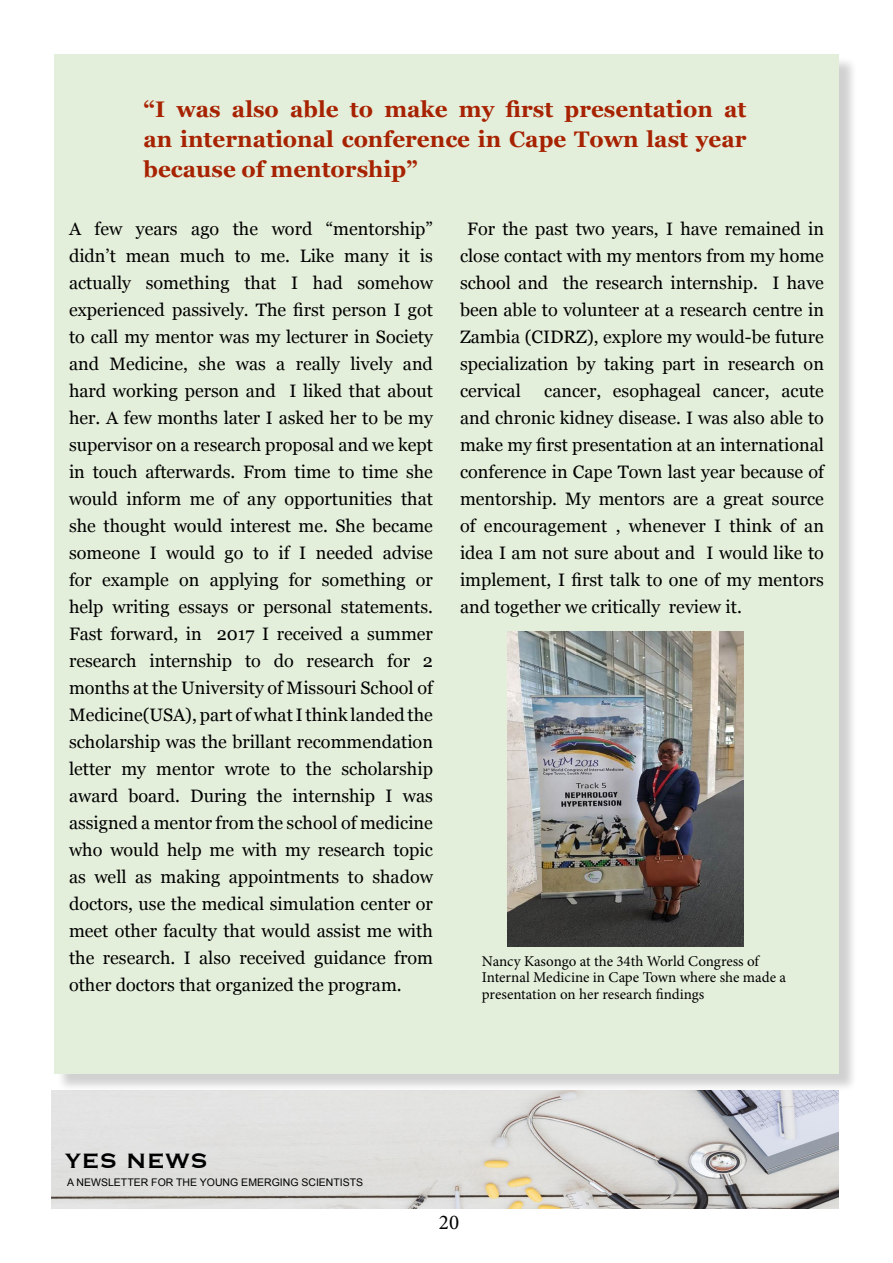
<style>
.page{position:relative;width:893px;height:1263px;background:#fff}
.page>*{position:absolute;margin:0;border:0;box-sizing:border-box;transform-origin:0 0}
.t1{font:27px "Copperplate";color:#000}
.t2{font:700 22.5px/30px "Georgia";color:#a72200;text-align:justify}
.t3{font:21px "Minion Pro";color:#000}
.t4{font:18px/27px "Georgia";color:#000;text-align:justify}
.t5{font:15px/16.5px "Minion Pro";letter-spacing:-.005em;color:#000}
.t6{font:10.5px "Arial";color:#000}
</style>
<div class="page">
<img style="left:51px;top:1090px;width:788px;height:119px">
<div style="left:56px;top:56px;width:801px;height:1036px;background:#000;opacity:.75"></div>
<div style="left:54px;top:54px;width:785px;height:1020px;background:#e4efdb"></div>
<img style="left:507px;top:631px;width:237px;height:315px">
<p class="t2" style="left:143px;top:93px;width:605px">“I was also able to make my first presentation at an international conference in Cape Town last year because of mentorship”</p>
<p class="t4" style="left:69px;top:214px;width:365px">A few years ago the word “mentorship” didn’t mean much to me. Like many it is actually something that I had somehow experienced passively. The first person I got to call my mentor was my lecturer in Society and Medicine, she was a really lively and hard working person and I liked that about her. A few months later I asked her to be my supervisor on a research proposal and we kept in touch afterwards. From time to time she would inform me of any opportunities that she thought would interest me. She became someone I would go to if I needed advise for example on applying for something or help writing essays or personal statements.<br>Fast forward, in 2017 I received a summer research internship to do research for 2 months at the University of Missouri School of Medicine(USA), part of what I think landed the scholarship was the brillant recommendation letter my mentor wrote to the scholarship award board. During the internship I was assigned a mentor from the school of medicine who would help me with my research topic as well as making appointments to shadow doctors, use the medical simulation center or meet other faculty that would assist me with the research. I also received guidance from other doctors that organized the program.</p>
<p class="t4" style="left:460px;top:214px;width:365px;text-indent:7px">For the past two years, I have remained in close contact with my mentors from my home school and the research internship. I have been able to volunteer at a research centre in Zambia (CIDRZ), explore my would-be future specialization by taking part in research on cervical</p>
<p class="t4" style="left:460px;top:376px;width:365px;text-indent:84px">cancer, esophageal cancer, acute and chronic kidney disease. I was also able to make my first presentation at an international conference in Cape Town last year because of mentorship. My mentors are a great source of encouragement , whenever I think of an idea I am not sure about and I would like to implement, I first talk to one of my mentors and together we critically review it.</p>
<p class="t5" style="left:482px;top:953px;width:306px">Nancy Kasongo at the 34th World Congress of<br>Internal Medicine in Cape Town where she made a presentation on her research findings</p>
<h1 class="t1" style="left:65px;top:1143px;width:145px">YES NEWS</h1>
<p class="t6" style="left:67px;top:1175px;width:297px">A NEWSLETTER FOR THE YOUNG EMERGING SCIENTISTS</p>
<p class="t3" style="left:439px;top:1208px;width:22px">20</p>
</div>
